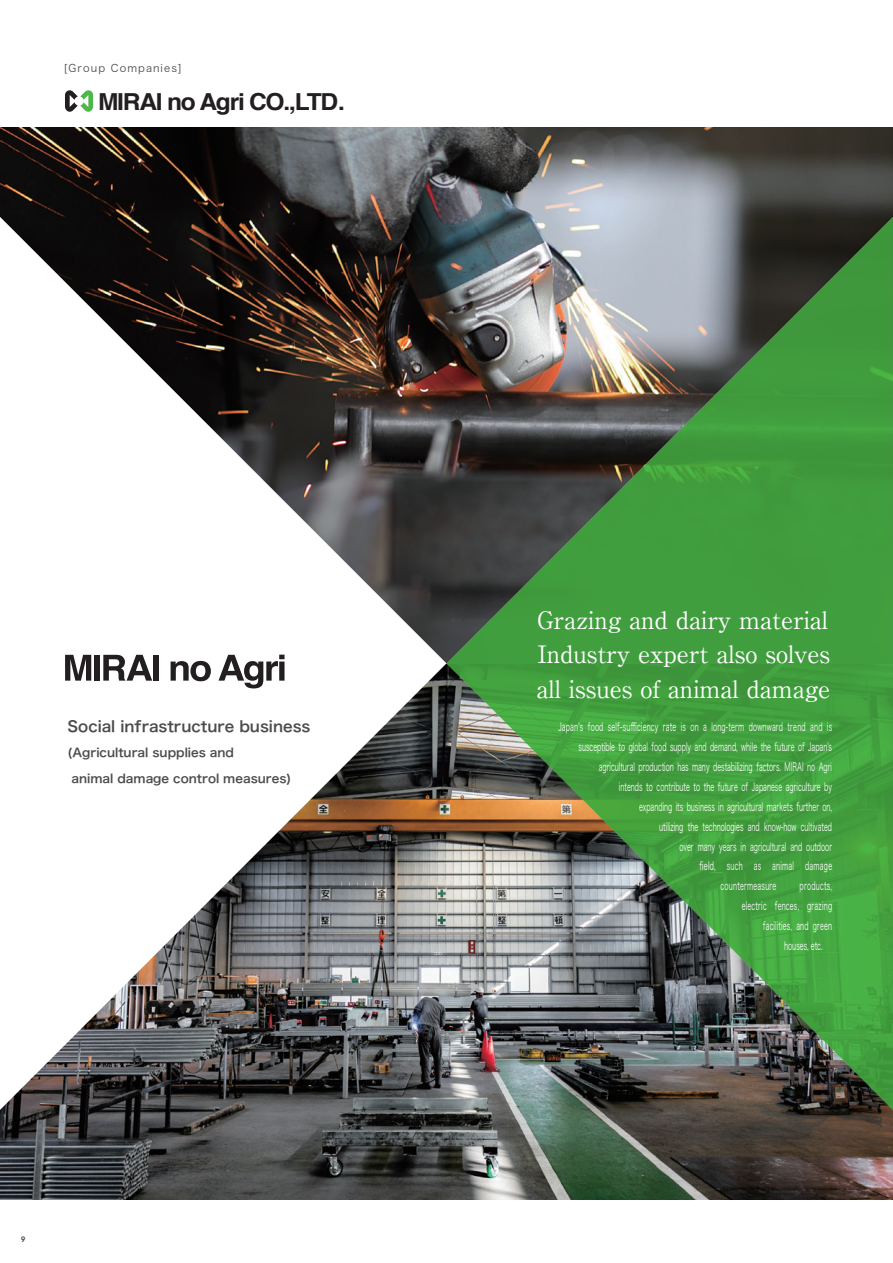
<style>
.page{position:relative;width:893px;height:1263px;background:#fff}
.page>*{position:absolute;margin:0;border:0;box-sizing:border-box;transform-origin:0 0}
.t1{font:700 24px/34.8px "A1 Mincho Std";color:#fff;text-align:justify}
.t2{font:700 23.4px "Helvetica";letter-spacing:-.05em;color:#231f20;scale:1.05 1}
.t3{font:15px "Hira Kaku Pro N W6";color:#4b4c4d}
.t4{font:12px/25.5px "Hira Kaku Pro N W6";color:#4b4c4d}
.t5{font:11.25px/19.8px "Hira Kaku Pro N W3";color:#fff;text-align:right;scale:.58 1}
.t6{font:11.25px "Hira Kaku Pro N W3";letter-spacing:.035em;color:#fff;scale:.58 1}
.t7{font:11.25px "Hira Kaku Pro N W3";letter-spacing:.02em;color:#fff;scale:.58 1}
.t8{font:11.25px "Hira Kaku Pro N W3";letter-spacing:.03em;color:#fff;scale:.58 1}
.t9{font:10.5px "Hira Kaku Pro N W3";letter-spacing:.1em;color:#4b4c4d}
.t10{font:700 7.5px "Te X Gyre Adventor";color:#4b4c4d}
</style>
<div class="page">
<img style="left:0;top:128px;width:893px;height:1071px">
<img style="left:446px;top:217px;width:447px;height:893px">
<svg style="left:0;top:217px;width:446px;height:893px"></svg>
<svg style="left:65px;top:90px;width:28px;height:22px"></svg>
<svg style="left:65px;top:655px;width:26px;height:26px"></svg>
<div style="left:94px;top:655px;width:6px;height:26px;background:#231f20"></div>
<svg style="left:103px;top:655px;width:49px;height:26px"></svg>
<div style="left:153px;top:655px;width:6px;height:26px;background:#231f20"></div>
<svg style="left:171px;top:661px;width:40px;height:20px"></svg>
<svg style="left:218px;top:655px;width:67px;height:33px"></svg>
<p class="t9" style="left:64px;top:59px;width:43px">[Group</p>
<h2 class="t2" style="left:98px;top:82px;width:237px">MIRAI no Agri CO.,LTD.</h2>
<p class="t9" style="left:111px;top:59px;width:72px">Companies[</p>
<h3 class="t3" style="left:68px;top:712px;width:244px">Social infrastructure business</h3>
<p class="t4" style="left:72px;top:739px;width:221px;text-indent:-4px">(Agricultural supplies and<br>animal damage control measures(</p>
<p class="t10" style="left:21px;top:1232px;width:6px">9</p>
<h1 class="t1" style="left:536px;top:599px;width:295px">Grazing and dairy material Industry expert also solves all issues of animal damage</h1>
<p class="t5" style="left:558px;top:716px;width:473px">Japan s' food self-sufficiency rate is on a long-term downward trend and is susceptible to global food supply and demand, while the future of Japan s' agricultural production has many destabilizing factors. MIRAI no Agri<br>intends to contribute to the future of Japanese agriculture by<br>expanding its business in agricultural markets further on,<br>utilizing the technologies and know-how cultivated<br>over many years in agricultural and outdoor<br>damage</p>
<p class="t5" style="left:700px;top:855px;width:29px">field,</p>
<p class="t5" style="left:727px;top:855px;width:29px">such</p>
<p class="t5" style="left:772px;top:855px;width:39px">animal</p>
<p class="t5" style="left:754px;top:855px;width:14px">as</p>
<p class="t6" style="left:720px;top:876px;width:98px">countermeasure</p>
<p class="t6" style="left:800px;top:876px;width:58px">products,</p>
<p class="t5" style="left:775px;top:895px;width:44px">fences,</p>
<p class="t8" style="left:742px;top:896px;width:45px">electric</p>
<p class="t7" style="left:763px;top:916px;width:121px">facilities, and green</p>
<p class="t5" style="left:784px;top:935px;width:68px">houses, etc.</p>
<p class="t8" style="left:807px;top:896px;width:45px">grazing</p>
</div>
